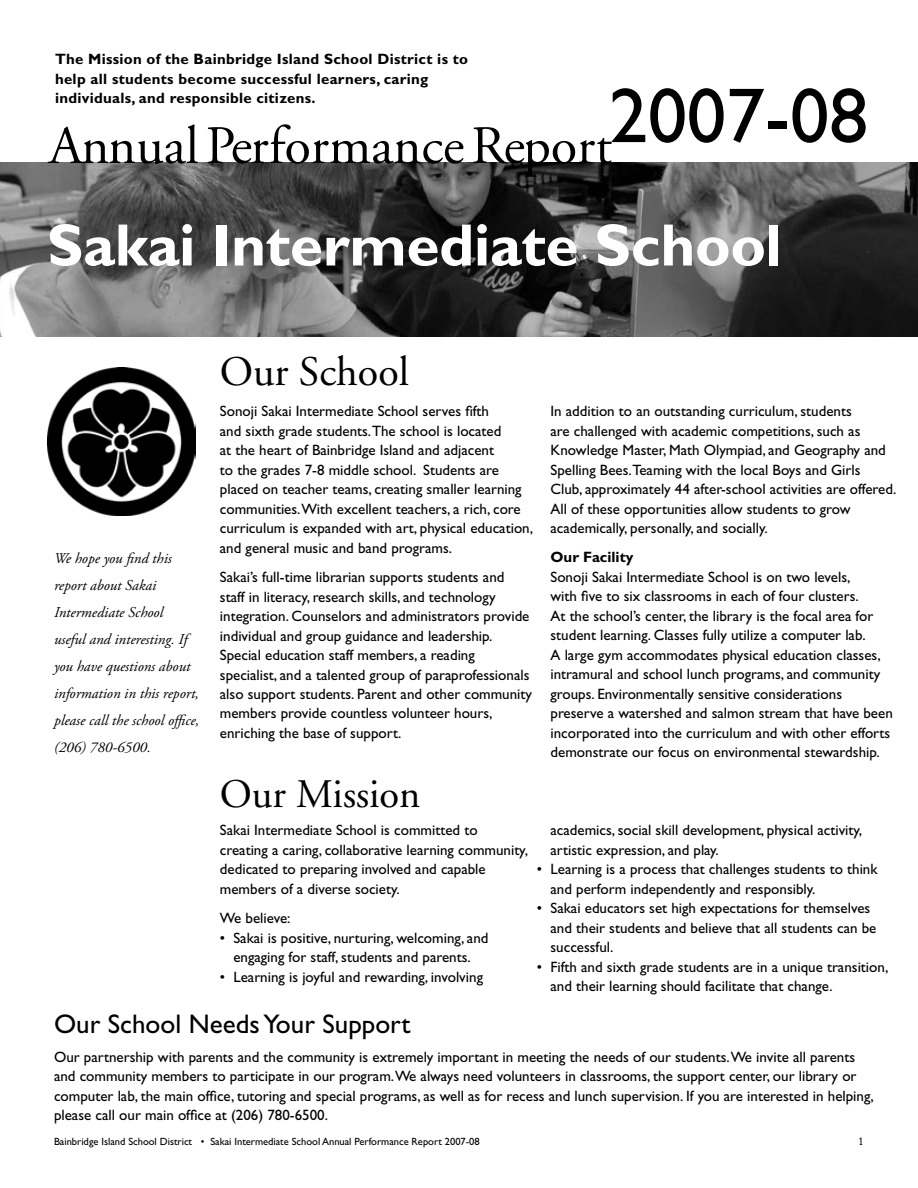
<style>
.page{position:relative;width:918px;height:1188px;background:#fff}
.page>*{position:absolute;margin:0;border:0;box-sizing:border-box;transform-origin:0 0}
.t1{font:78px "Gill Sans";color:#000}
.t2{font:700 60px "Gill Sans";letter-spacing:-.005em;color:#fff}
.t3{font:42px "Adobe Garamond";color:#000}
.t4{font:40.5px "Adobe Garamond";color:#000}
.t5{font:27px "Gill Sans";color:#000}
.t6{font:15px/19.5px "Gill Sans";color:#000}
.t7{font:italic 15px/27px "Adobe Garamond Pro";color:#000}
.t8{font:700 15px/19.5px "Gill Sans";letter-spacing:.02em;color:#000}
.t9{font:700 15px "Gill Sans";color:#000}
.t10{font:12px "Fairplex Wide";color:#000}
.t11{font:10.5px "Gill Sans";color:#000}
</style>
<div class="page">
<img style="left:0;top:163px;width:918px;height:173px">
<img style="left:47px;top:367px;width:149px;height:149px">
<svg style="left:48px;top:124px;width:564px;height:53px"></svg>
<p class="t8" style="left:55px;top:49px;width:415px">The Mission of the Bainbridge Island School District is to help all students become successful learners, caring individuals, and responsible citizens.</p>
<h1 class="t1" style="left:609px;top:71px;width:261px">2007-08</h1>
<h2 class="t2" style="left:47px;top:210px;width:736px">Sakai Intermediate School</h2>
<p class="t7" style="left:54px;top:545px;width:147px">We hope you find this report about Sakai<br>Intermediate School<br>useful and interesting. If you have questions about information in this report, please call the school office, (206) 780-6500.</p>
<h3 class="t3" style="left:220px;top:349px;width:191px">Our School</h3>
<p class="t6" style="left:220px;top:402px;width:315px">Sonoji Sakai Intermediate School serves fifth<br>and sixth grade students.The school is located<br>at the heart of Bainbridge Island and adjacent<br>to the grades 7-8 middle school. Students are placed on teacher teams, creating smaller learning communities.With excellent teachers, a rich, core curriculum is expanded with art, physical education, and general music and band programs.</p>
<p class="t6" style="left:220px;top:567px;width:314px">Sakai’s full-time librarian supports students and staff in literacy, research skills, and technology integration. Counselors and administrators provide individual and group guidance and leadership.<br>Special education staff members, a reading specialist, and a talented group of paraprofessionals also support students. Parent and other community members provide countless volunteer hours, enriching the base of support.</p>
<h3 class="t4" style="left:220px;top:772px;width:202px">Our Mission</h3>
<p class="t6" style="left:550px;top:402px;width:347px">In addition to an outstanding curriculum, students<br>are challenged with academic competitions, such as Knowledge Master, Math Olympiad, and Geography and Spelling Bees.Teaming with the local Boys and Girls Club, approximately 44 after-school activities are offered.<br>All of these opportunities allow students to grow academically, personally, and socially.</p>
<p class="t9" style="left:550px;top:549px;width:84px">Our Facility</p>
<p class="t6" style="left:550px;top:567px;width:344px">Sonoji Sakai Intermediate School is on two levels,<br>with five to six classrooms in each of four clusters.<br>At the school’s center, the library is the focal area for student learning. Classes fully utilize a computer lab.<br>A large gym accommodates physical education classes, intramural and school lunch programs, and community groups. Environmentally sensitive considerations preserve a watershed and salmon stream that have been incorporated into the curriculum and with other efforts demonstrate our focus on environmental stewardship.</p>
<p class="t6" style="left:220px;top:821px;width:310px">Sakai Intermediate School is committed to creating a caring, collaborative learning community, dedicated to preparing involved and capable members of a diverse society.</p>
<p class="t6" style="left:220px;top:909px;width:72px">We believe:</p>
<p class="t6" style="left:220px;top:928px;width:270px;text-align:center">• Sakai is positive, nurturing, welcoming, and engaging for staff, students and parents.</p>
<p class="t6" style="left:220px;top:967px;width:265px">• Learning is joyful and rewarding, involving</p>
<p class="t6" style="left:550px;top:821px;width:313px">academics, social skill development, physical activity, artistic expression, and play.</p>
<p class="t6" style="left:550px;top:860px;width:329px;text-indent:-14px">• Learning is a process that challenges students to think and perform independently and responsibly.</p>
<p class="t6" style="left:550px;top:899px;width:327px;text-indent:-14px">• Sakai educators set high expectations for themselves and their students and believe that all students can be successful.</p>
<p class="t6" style="left:550px;top:957px;width:339px;text-indent:-14px">• Fifth and sixth grade students are in a unique transition, and their learning should facilitate that change.</p>
<h3 class="t5" style="left:54px;top:1008px;width:358px">Our School Needs Your Support</h3>
<p class="t6" style="left:54px;top:1047px;width:821px">Our partnership with parents and the community is extremely important in meeting the needs of our students.We invite all parents and community members to participate in our program.We always need volunteers in classrooms, the support center, our library or computer lab, the main office, tutoring and special programs, as well as for recess and lunch supervision. If you are interested in helping, please call our main office at (206) 780-6500.</p>
<p class="t11" style="left:54px;top:1135px;width:427px">Bainbridge Island School District • Sakai Intermediate School Annual Performance Report 2007-08</p>
<p class="t10" style="left:859px;top:1134px;width:7px">1</p>
</div>
